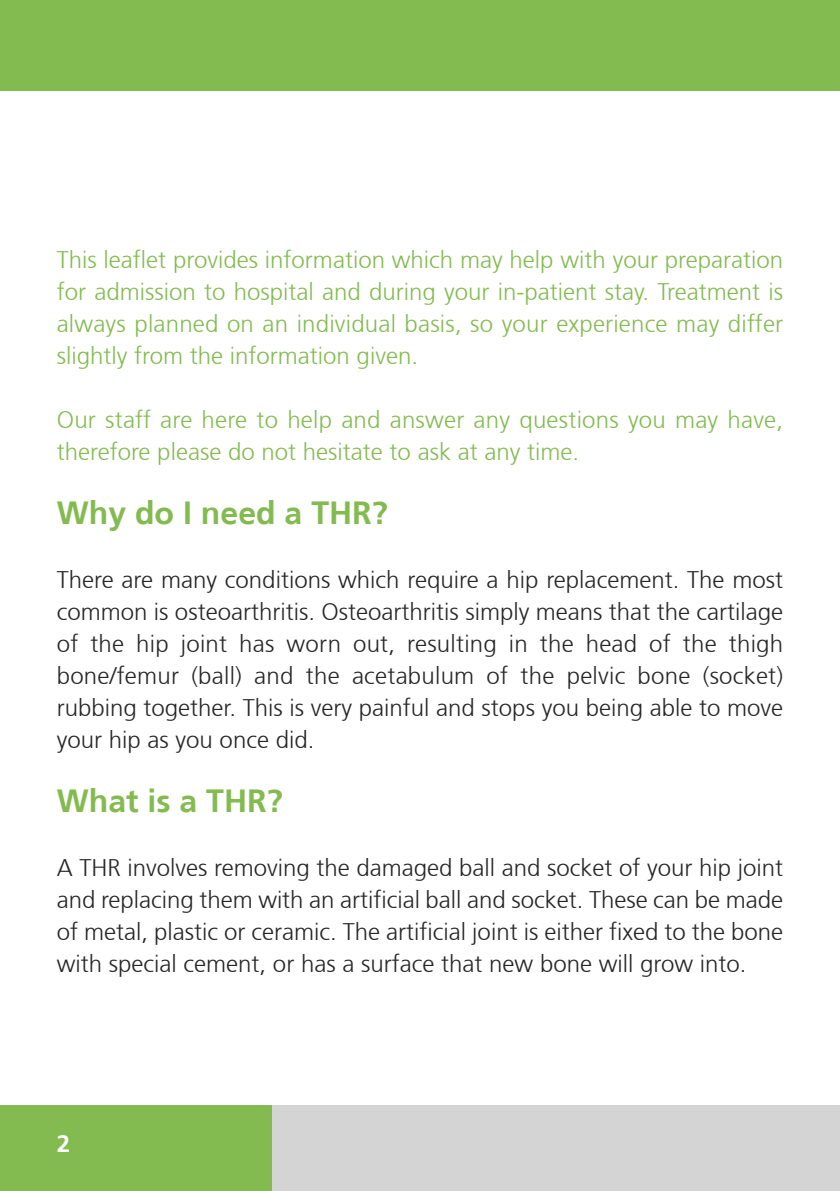
<style>
.page{position:relative;width:840px;height:1191px;background:#fff}
.page>*{position:absolute;margin:0;border:0;box-sizing:border-box;transform-origin:0 0}
.t1{font:700 32px "Frutiger 65";color:#83bb51}
.t2{font:300 24px/32px "Frutiger 45";color:#272627;text-align:justify}
.t3{font:300 24px/32px "Frutiger 45";color:#83bb51;text-align:justify}
.t4{font:700 24px "Frutiger 65";color:#fff}
</style>
<div class="page">
<div style="left:0;top:0;width:839px;height:91px;background:#83bb51"></div>
<div style="left:0;top:1106px;width:272px;height:85px;background:#83bb51"></div>
<div style="left:272px;top:1106px;width:567px;height:85px;background:#d4d4d4"></div>
<p class="t3" style="left:57px;top:244px;width:727px">This leaflet provides information which may help with your preparation for admission to hospital and during your in-patient stay. Treatment is always planned on an individual basis, so your experience may differ slightly from the information given.</p>
<p class="t3" style="left:57px;top:404px;width:727px">Our staff are here to help and answer any questions you may have, therefore please do not hesitate to ask at any time.</p>
<h1 class="t1" style="left:57px;top:494px;width:332px">Why do I need a THR?</h1>
<p class="t2" style="left:57px;top:564px;width:727px">There are many conditions which require a hip replacement. The most common is osteoarthritis. Osteoarthritis simply means that the cartilage of the hip joint has worn out, resulting in the head of the thigh bone/femur (ball) and the acetabulum of the pelvic bone (socket) rubbing together. This is very painful and stops you being able to move your hip as you once did.</p>
<h1 class="t1" style="left:57px;top:782px;width:227px">What is a THR?</h1>
<p class="t2" style="left:57px;top:852px;width:727px">A THR involves removing the damaged ball and socket of your hip joint and replacing them with an artificial ball and socket. These can be made of metal, plastic or ceramic. The artificial joint is either fixed to the bone with special cement, or has a surface that new bone will grow into.</p>
<p class="t4" style="left:57px;top:1129px;width:15px">2</p>
</div>
